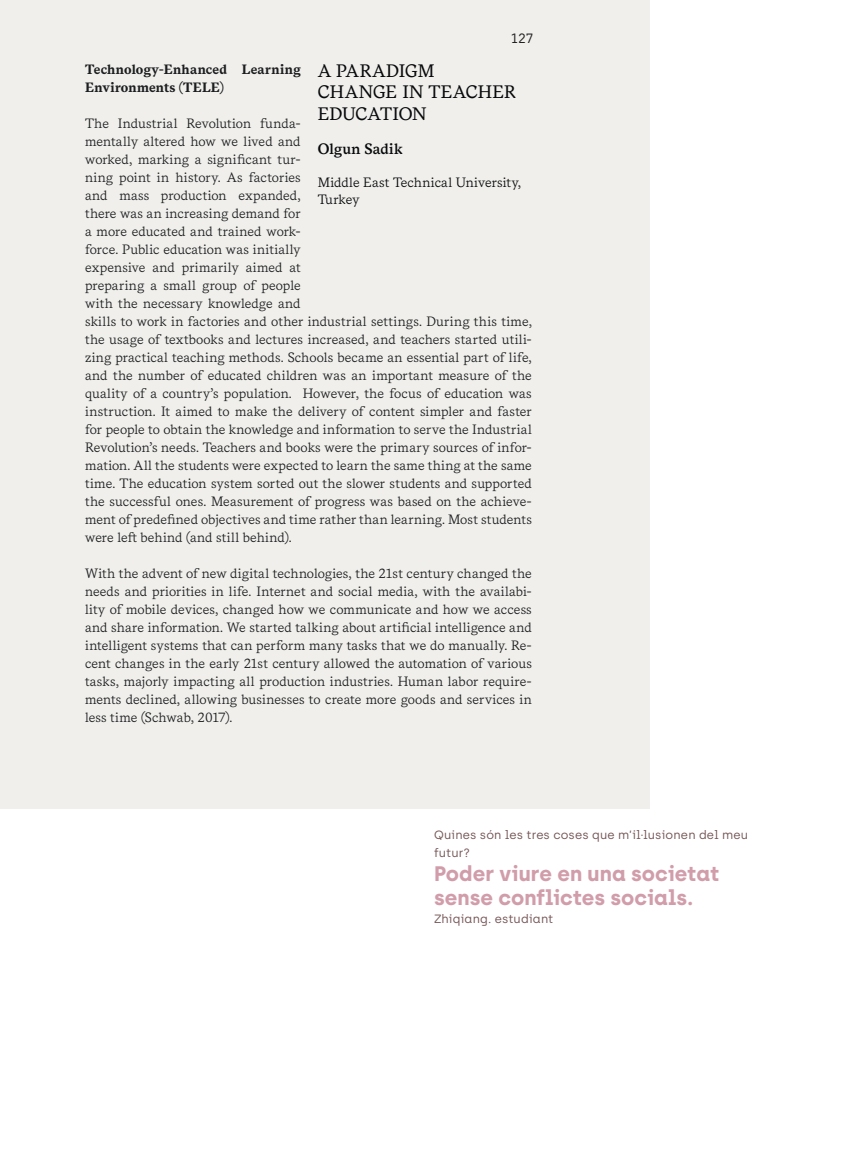
<style>
.page{position:relative;width:851px;height:1149px;background:#fff}
.page>*{position:absolute;margin:0;border:0;box-sizing:border-box;transform-origin:0 0}
.t1{font:700 21px/24px "Archia";color:#d19daa}
.t2{font:18px/21px "Messina Serif";letter-spacing:-.01em;color:#07090a}
.t3{font:600 15px "Messina Serif";letter-spacing:.01em;color:#07090a}
.t4{font:13.5px/18px "Messina Serif";letter-spacing:.01em;color:#1b1d1e}
.t5{font:700 13.5px/18px "Messina Serif";letter-spacing:.01em;color:#1b1d1e}
.t6{font:13.5px/16.5px "Messina Serif";color:#07090a}
.t7{font:13.5px "Archia";color:#231f20}
.t8{font:12px/18px "Archia";letter-spacing:.005em;color:#765556}
</style>
<div class="page">
<div style="left:0;top:0;width:649px;height:808px;background:#f0efec"></div>
<p class="t7" style="left:511px;top:30px;width:24px">127</p>
<p class="t5" style="left:85px;top:60px;width:217px">Technology-Enhanced Learning<br>Environments (TELE)</p>
<p class="t4" style="left:85px;top:114px;width:448px">The Industrial Revolution funda-<br>mentally altered how we lived and<br>worked, marking a significant tur-<br>ning point in history. As factories<br>and mass production expanded,<br>there was an increasing demand for<br>a more educated and trained work-<br>force. Public education was initially<br>expensive and primarily aimed at<br>preparing a small group of people<br>with the necessary knowledge and<br>skills to work in factories and other industrial settings. During this time, the usage of textbooks and lectures increased, and teachers started utili&shy;zing practical teaching methods. Schools became an essential part of life, and the number of educated children was an important measure of the quality of a country’s population. However, the focus of education was instruction. It aimed to make the delivery of content simpler and faster for people to obtain the knowledge and information to serve the Industrial Revolution’s needs. Teachers and books were the primary sources of infor&shy;mation. All the students were expected to learn the same thing at the same time. The education system sorted out the slower students and supported the successful ones. Measurement of progress was based on the achieve&shy;ment of predefined objectives and time rather than learning. Most students were left behind (and still behind).</p>
<p class="t4" style="left:85px;top:564px;width:448px;text-align:justify">With the advent of new digital technologies, the 21st century changed the needs and priorities in life. Internet and social media, with the availabi&shy;lity of mobile devices, changed how we communicate and how we access and share information. We started talking about artificial intelligence and intelligent systems that can perform many tasks that we do manually. Re&shy;cent changes in the early 21st century allowed the automation of various tasks, majorly impacting all production industries. Human labor require&shy;ments declined, allowing businesses to create more goods and services in less time (Schwab, 2017).</p>
<h2 class="t2" style="left:318px;top:60px;width:200px">A PARADIGM<br>CHANGE IN TEACHER<br>EDUCATION</h2>
<p class="t3" style="left:317px;top:137px;width:86px">Olgun Sadik</p>
<p class="t6" style="left:317px;top:174px;width:205px">Middle East Technical University,<br>Turkey</p>
<p class="t8" style="left:434px;top:825px;width:315px">Quines són les tres coses que m’il·lusionen del meu futur?</p>
<h1 class="t1" style="left:434px;top:860px;width:287px">Poder viure en una societat sense conflictes socials.</h1>
<p class="t8" style="left:434px;top:909px;width:121px">Zhiqiang. estudiant</p>
</div>
